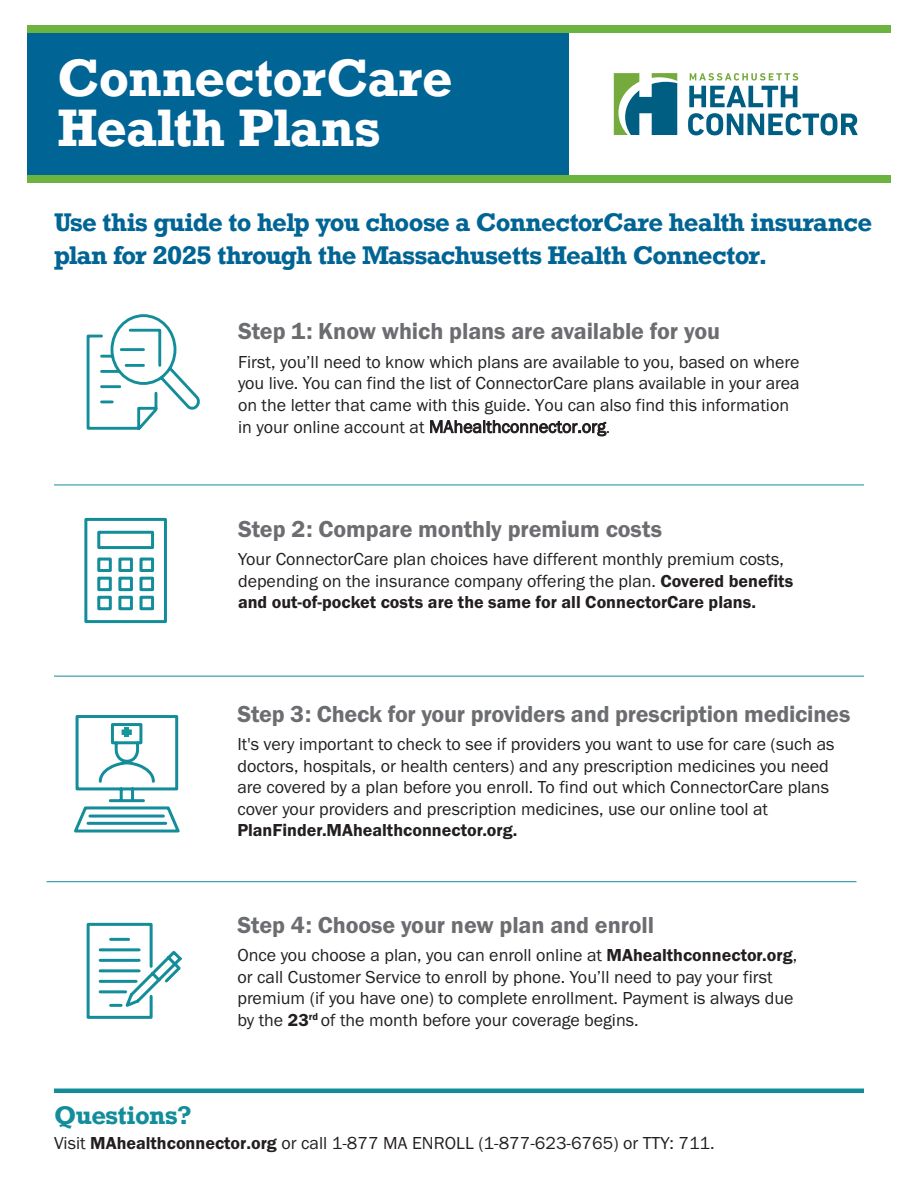
<style>
.page{position:relative;width:918px;height:1188px;background:#fff}
.page>*{position:absolute;margin:0;border:0;box-sizing:border-box;transform-origin:0 0}
.t1{font:700 49.5px "Rockwell";letter-spacing:-.005em;color:#fff}
.t2{font:24px "Franklin Gothic URW Dem";letter-spacing:-.005em;color:#6c6d70}
.t3{font:700 24px/33px "Rockwell";letter-spacing:-.02em;color:#006494}
.t4{font:700 24px "Rockwell";letter-spacing:-.02em;color:#138d9a}
.t5{font:18px/21.6px "Franklin Gothic URW Boo";color:#231f20}
.s1{font-family:"Franklin Gothic URW Dem"}
</style>
<div class="page">
<hr style="left:54px;top:485px;width:810px;height:1px;background:#138d9a">
<hr style="left:54px;top:676px;width:810px;height:1px;background:#138d9a">
<hr style="left:46px;top:881px;width:810px;height:1px;background:#138d9a">
<div style="left:27px;top:33px;width:541px;height:143px;background:#006494"></div>
<div style="left:27px;top:176px;width:864px;height:7px;background:#6cb43f"></div>
<div style="left:27px;top:25px;width:864px;height:8px;background:#6cb43f"></div>
<svg style="left:689px;top:73px;width:109px;height:34px"></svg>
<svg style="left:688px;top:113px;width:170px;height:22px"></svg>
<svg style="left:614px;top:73px;width:63px;height:62px"></svg>
<hr style="left:54px;top:1089px;width:810px;height:4px;background:#138d9a">
<svg style="left:86px;top:314px;width:114px;height:116px"></svg>
<svg style="left:74px;top:715px;width:106px;height:118px"></svg>
<svg style="left:86px;top:922px;width:96px;height:97px"></svg>
<svg style="left:84px;top:517px;width:83px;height:107px"></svg>
<h1 class="t1" style="left:57px;top:46px;width:397px">ConnectorCare</h1>
<h1 class="t1" style="left:57px;top:96px;width:325px">Health Plans</h1>
<h2 class="t3" style="left:54px;top:205px;width:820px">Use this guide to help you choose a ConnectorCare health insurance plan for 2025 through the Massachusetts Health Connector.</h2>
<p class="t2" style="left:238px;top:317px;width:484px">Step 1: Know which plans are available for you</p>
<p class="t5" style="left:238px;top:351px;width:563px">First, you’ll need to know which plans are available to you, based on where you live. You can find the list of ConnectorCare plans available in your area on the letter that came with this guide. You can also find this information in your online account at MAhealthconnector.org.</p>
<h3 class="t2" style="left:238px;top:514px;width:426px">Step 2: Compare monthly premium costs</h3>
<p class="t5" style="left:238px;top:548px;width:557px">Your ConnectorCare plan choices have different monthly premium costs, depending on the insurance company offering the plan. <span class="s1">Covered benefits and out-of-pocket costs are the same for all ConnectorCare plans.</span></p>
<h3 class="t2" style="left:237px;top:699px;width:615px">Step 3: Check for your providers and prescription medicines</h3>
<p class="t5" style="left:237px;top:733px;width:599px">It's very important to check to see if providers you want to use for care (such as doctors, hospitals, or health centers) and any prescription medicines you need are covered by a plan before you enroll. To find out which ConnectorCare plans cover your providers and prescription medicines, use our online tool at <span class="s1">PlanFinder.MAhealthconnector.org.</span></p>
<h3 class="t2" style="left:237px;top:910px;width:418px">Step 4: Choose your new plan and enroll</h3>
<p class="t5" style="left:237px;top:944px;width:561px">Once you choose a plan, you can enroll online at <span class="s1">MAhealthconnector.org</span>, or call Customer Service to enroll by phone. You’ll need to pay your first premium (if you have one) to complete enrollment. Payment is always due by the <span class="s1">23</span><sup>rd</sup> of the month before your coverage begins.</p>
<p class="t4" style="left:54px;top:1100px;width:139px">Questions?</p>
<p class="t5" style="left:54px;top:1132px;width:662px">Visit <span class="s1">MAhealthconnector.org</span> or call 1-877 MA ENROLL (1-877-623-6765) or TTY: 711.</p>
</div>
